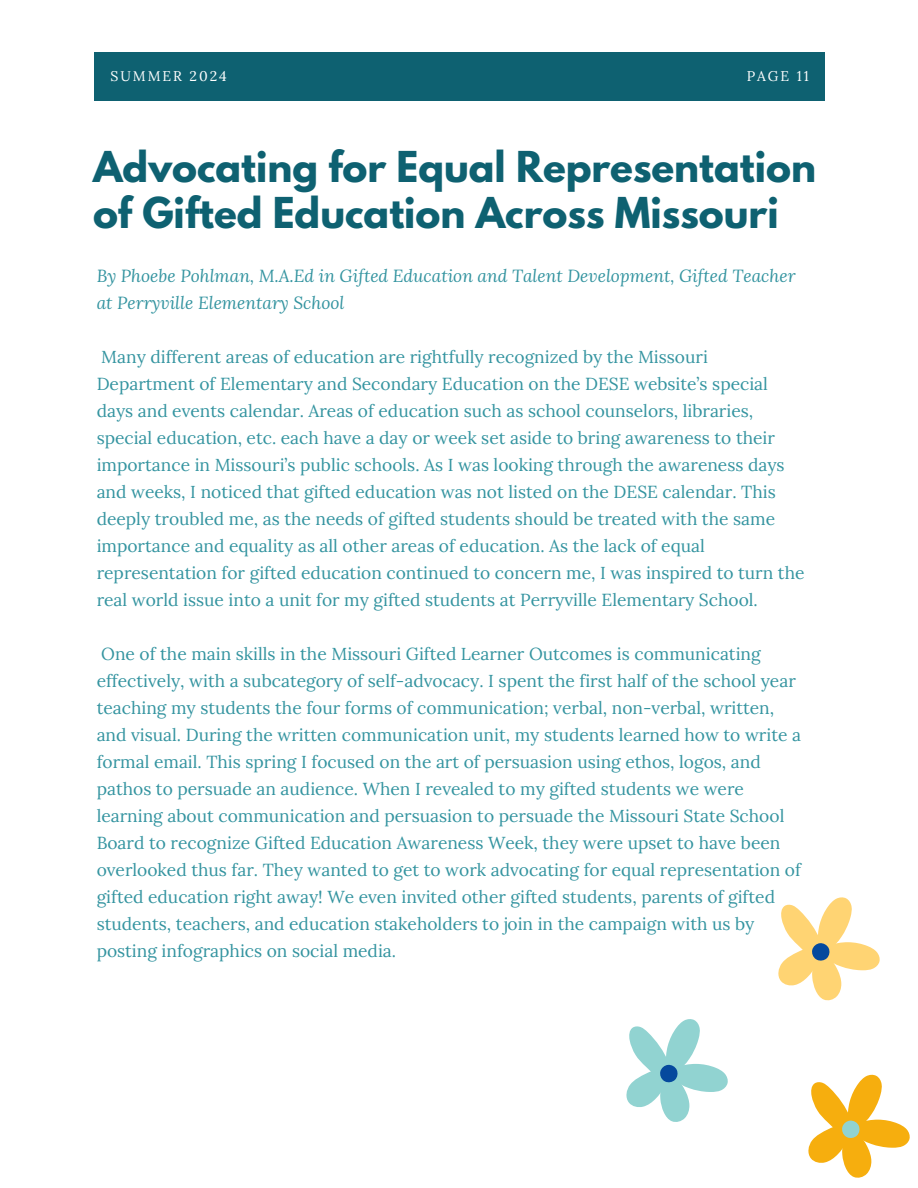
<style>
.page{position:relative;width:918px;height:1188px;background:#fff}
.page>*{position:absolute;margin:0;border:0;box-sizing:border-box;transform-origin:0 0}
.t1{font:700 37.65px/45.8px "League Spartan";color:#0e6171}
.t2{font:17.4px/27px "Lora";color:#3494a0}
.t3{font:italic 17.4px/27px "Lora";color:#3494a0}
.t4{font:13.95px "Lora";letter-spacing:.14em;color:#fff}
</style>
<div class="page">
<div style="left:95px;top:53px;width:730px;height:47px;background:#0e6171"></div>
<svg style="left:626px;top:1019px;width:102px;height:103px"></svg>
<svg style="left:778px;top:898px;width:102px;height:103px"></svg>
<svg style="left:808px;top:1074px;width:102px;height:104px"></svg>
<p class="t4" style="left:111px;top:67px;width:118px">SUMMER 2024</p>
<p class="t4" style="left:747px;top:67px;width:64px">PAGE 11</p>
<p class="t1" style="left:93px;top:149px;width:724px">Advocating for Equal Representation of Gifted Education Across Missouri</p>
<h1 class="t3" style="left:97px;top:262px;width:700px">By Phoebe Pohlman, M.A.Ed in Gifted Education and Talent Development, Gifted Teacher at Perryville Elementary School</h1>
<h2 class="t2" style="left:97px;top:343px;width:709px">Many different areas of education are rightfully recognized by the Missouri Department of Elementary and Secondary Education on the DESE website’s special days and events calendar. Areas of education such as school counselors, libraries, special education, etc. each have a day or week set aside to bring awareness to their importance in Missouri’s public schools. As I was looking through the awareness days and weeks, I noticed that gifted education was not listed on the DESE calendar. This deeply troubled me, as the needs of gifted students should be treated with the same importance and equality as all other areas of education. As the lack of equal representation for gifted education continued to concern me, I was inspired to turn the real world issue into a unit for my gifted students at Perryville Elementary School.</h2>
<h2 class="t2" style="left:97px;top:640px;width:706px">One of the main skills in the Missouri Gifted Learner Outcomes is communicating effectively, with a subcategory of self-advocacy. I spent the first half of the school year teaching my students the four forms of communication; verbal, non-verbal, written, and visual. During the written communication unit, my students learned how to write a formal email. This spring I focused on the art of persuasion using ethos, logos, and pathos to persuade an audience. When I revealed to my gifted students we were learning about communication and persuasion to persuade the Missouri State School Board to recognize Gifted Education Awareness Week, they were upset to have been overlooked thus far. They wanted to get to work advocating for equal representation of gifted education right away! We even invited other gifted students, parents of gifted students, teachers, and education stakeholders to join in the campaign with us by posting infographics on social media.</h2>
</div>
